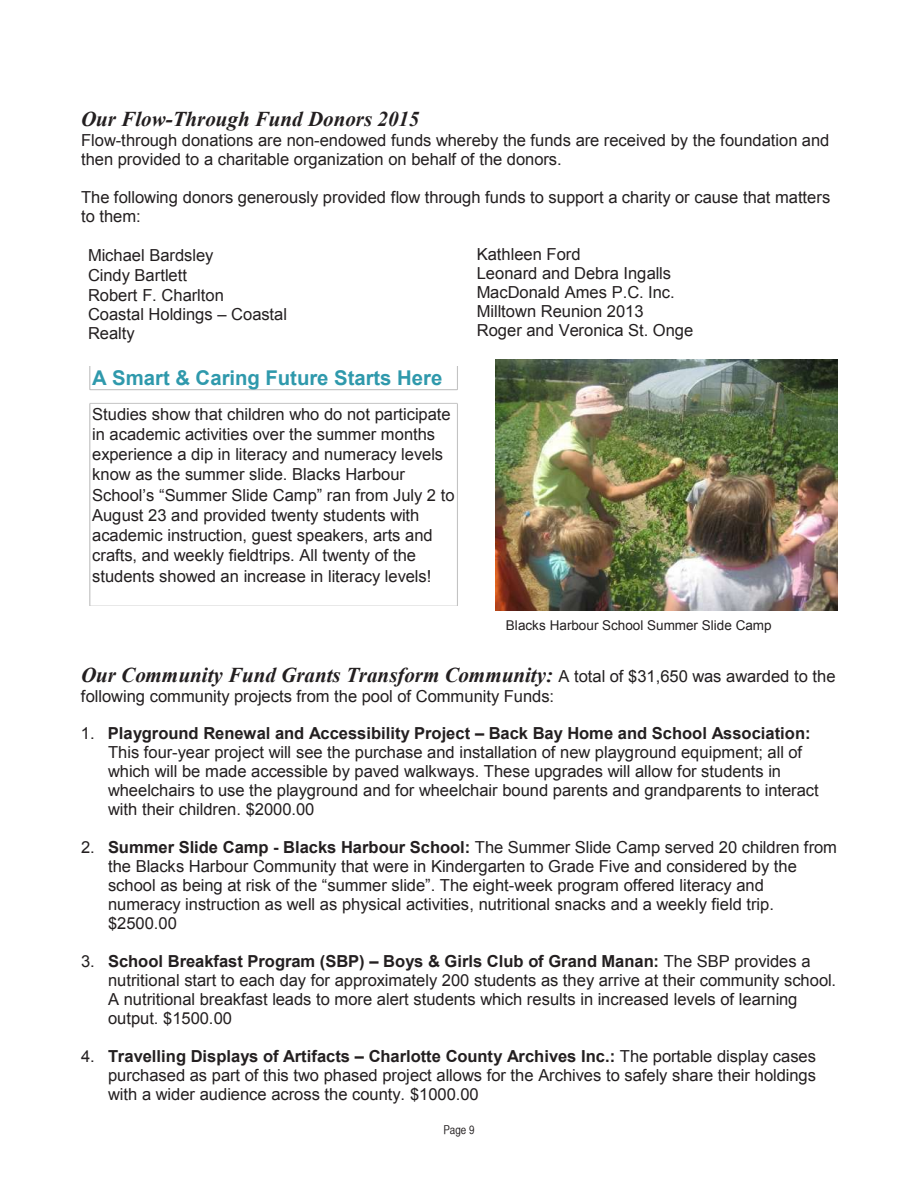
<style>
.page{position:relative;width:918px;height:1188px;background:#fff}
.page>*{position:absolute;margin:0;border:0;box-sizing:border-box;transform-origin:0 0}
.t1{font:italic 700 21px "Times New Roman";color:#231f20}
.t2{font:700 20.4px "Arial";color:#2f99ac}
.t3{font:16.5px/19px "Arial";color:#231f20}
.t4{font:13.5px "Arial";letter-spacing:.005em;color:#231f20}
.t5{font:12px "Helvetica CY Plain";color:#231f20}
.s1{font-family:"Arial";font-weight:400;font-style:normal;font-size:16.5px}
.s2{font-weight:700}
</style>
<div class="page">
<img style="left:495px;top:360px;width:342px;height:251px">
<img style="left:89px;top:366px;width:369px;height:240px">
<p class="t1" style="left:81px;top:107px;width:340px">Our Flow-Through Fund Donors 2015</p>
<p class="t3" style="left:81px;top:130px;width:750px">Flow-through donations are non-endowed funds whereby the funds are received by the foundation and then provided to a charitable organization on behalf of the donors.</p>
<p class="t3" style="left:81px;top:187px;width:751px">The following donors generously provided flow through funds to support a charity or cause that matters to them:</p>
<p class="t3" style="left:88px;top:245px;width:201px;line-height:19.6px">Michael Bardsley<br>Cindy Bartlett<br>Robert F. Charlton<br>Coastal Holdings – Coastal<br>Realty</p>
<p class="t3" style="left:477px;top:244px;width:218px">Kathleen Ford<br>Leonard and Debra Ingalls<br>MacDonald Ames P.C. Inc.<br>Milltown Reunion 2013<br>Roger and Veronica St. Onge</p>
<p class="t2" style="left:92px;top:366px;width:352px">A Smart &amp; Caring Future Starts Here</p>
<p class="t3" style="left:92px;top:404px;width:364px;line-height:20.2px">Studies show that children who do not participate in academic activities over the summer months experience a dip in literacy and numeracy levels know as the summer slide. Blacks Harbour School’s “Summer Slide Camp” ran from July 2 to August 23 and provided twenty students with academic instruction, guest speakers, arts and crafts, and weekly fieldtrips. All twenty of the students showed an increase in literacy levels!</p>
<p class="t4" style="left:506px;top:618px;width:267px">Blacks Harbour School Summer Slide Camp</p>
<p class="t1" style="left:81px;top:663px;width:756px">Our Community Fund Grants Transform Community: <span class="s1">A total of $31,650 was awarded to the</span></p>
<p class="t3" style="left:81px;top:686px;width:475px">following community projects from the pool of Community Funds:</p>
<p class="t3" style="left:108px;top:724px;width:712px;text-indent:-27px">1. <span class="s2">Playground Renewal and Accessibility Project – Back Bay Home and School Association:<br></span>This four-year project will see the purchase and installation of new playground equipment; all of which will be made accessible by paved walkways. These upgrades will allow for students in wheelchairs to use the playground and for wheelchair bound parents and grandparents to interact with their children. $2000.00</p>
<p class="t3" style="left:108px;top:838px;width:731px;text-indent:-27px">2. <span class="s2">Summer Slide Camp - Blacks Harbour School:</span> The Summer Slide Camp served 20 children from the Blacks Harbour Community that were in Kindergarten to Grade Five and considered by the school as being at risk of the “summer slide”. The eight-week program offered literacy and numeracy instruction as well as physical activities, nutritional snacks and a weekly field trip. $2500.00</p>
<p class="t3" style="left:108px;top:952px;width:730px;text-indent:-27px">3. <span class="s2">School Breakfast Program (SBP) – Boys &amp; Girls Club of Grand Manan:</span> The SBP provides a nutritional start to each day for approximately 200 students as they arrive at their community school.<br>A nutritional breakfast leads to more alert students which results in increased levels of learning output. $1500.00</p>
<p class="t3" style="left:108px;top:1047px;width:710px;text-align:justify;text-indent:-27px">4. <span class="s2">Travelling Displays of Artifacts – Charlotte County Archives Inc.:</span> The portable display cases purchased as part of this two phased project allows for the Archives to safely share their holdings with a wider audience across the county. $1000.00</p>
<p class="t5" style="left:443px;top:1123px;width:33px">Page 9</p>
</div>
